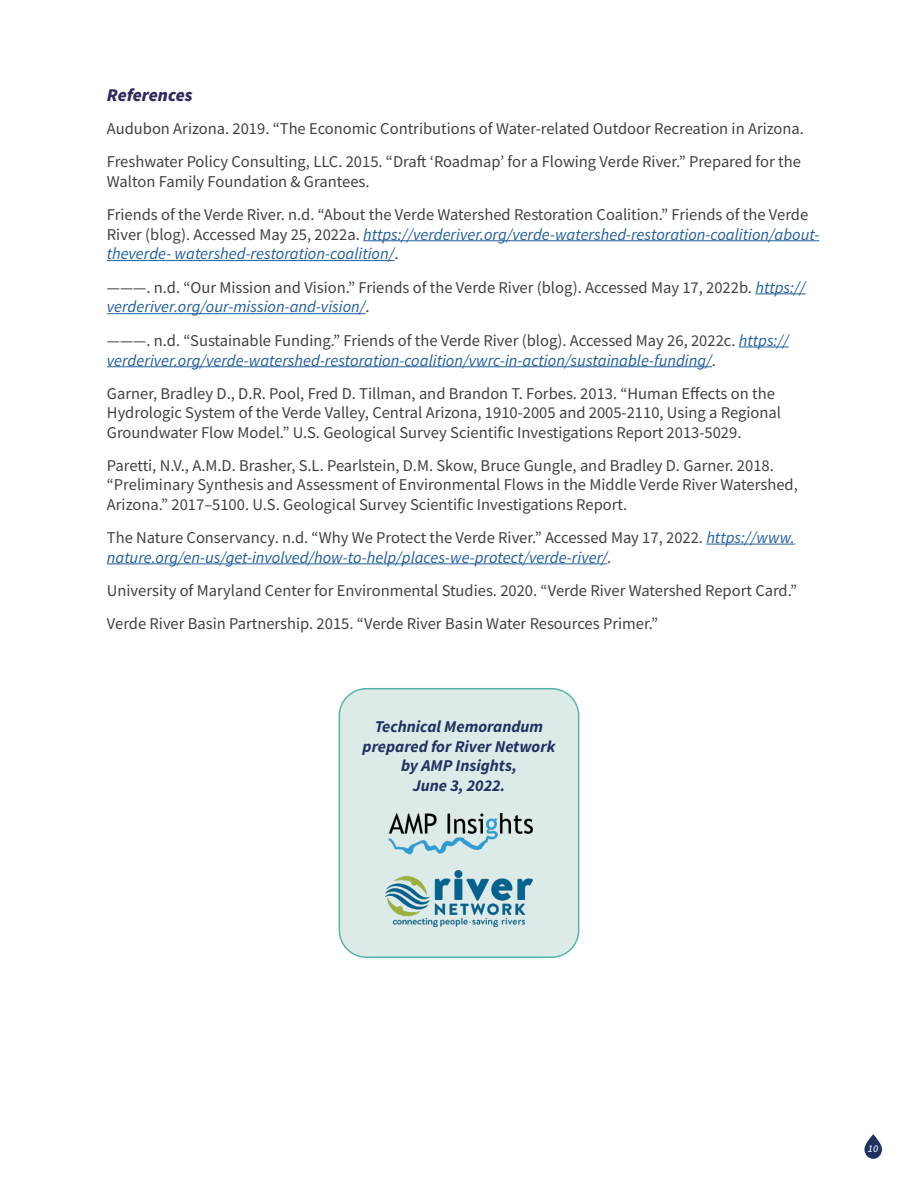
<style>
.page{position:relative;width:918px;height:1188px;background:#fff}
.page>*{position:absolute;margin:0;border:0;box-sizing:border-box;transform-origin:0 0}
.t1{font:italic 900 18px "Source Sans Pro";color:#32295d}
.t2{font:16.5px/19.5px "Source Sans Pro";color:#414042}
.t3{font:italic 16.5px/19.8px "Source Sans Pro";color:#215e9e}
.t4{font:italic 700 16.5px/19.5px "Source Sans Pro";color:#223260;text-align:center}
.t5{font:italic 600 10.5px "Source Sans Pro";color:#d1dff3}
.s1{font-style:normal;color:#414042}
.s2{font-style:italic;color:#215e9e}
</style>
<div class="page">
<svg style="left:864px;top:1134px;width:18px;height:25px"></svg>
<hr style="left:363px;top:240px;width:456px;height:1px;background:#215e9e">
<hr style="left:107px;top:260px;width:287px;height:1px;background:#215e9e">
<hr style="left:755px;top:293px;width:50px;height:1px;background:#215e9e">
<hr style="left:107px;top:313px;width:259px;height:1px;background:#215e9e">
<hr style="left:739px;top:347px;width:50px;height:1px;background:#215e9e">
<hr style="left:107px;top:366px;width:605px;height:1px;background:#215e9e">
<hr style="left:706px;top:544px;width:89px;height:1px;background:#215e9e">
<hr style="left:107px;top:563px;width:500px;height:1px;background:#215e9e">
<div style="left:339px;top:689px;width:240px;height:268px;background:#dceae8;border-radius:27px"></div>
<div style="left:339px;top:688px;width:240px;height:270px;border:2px solid #58b3a9;border-radius:27px"></div>
<img style="left:388px;top:813px;width:145px;height:41px">
<img style="left:385px;top:870px;width:148px;height:56px">
<p class="t1" style="left:107px;top:83px;width:87px">References</p>
<p class="t2" style="left:107px;top:112px;width:699px;line-height:33px">Audubon Arizona. 2019. “The Economic Contributions of Water-related Outdoor Recreation in Arizona.<br>Freshwater Policy Consulting, LLC. 2015. “Draft ‘Roadmap’ for a Flowing Verde River.” Prepared for the</p>
<p class="t2" style="left:107px;top:165px;width:703px;line-height:33px">Walton Family Foundation &amp; Grantees.<br>Friends of the Verde River. n.d. “About the Verde Watershed Restoration Coalition.” Friends of the Verde</p>
<p class="t3" style="left:107px;top:224px;width:714px"><span class="s1">River (blog). Accessed May 25, 2022a.</span> https://verderiver.org/verde-watershed-restoration-coalition/about&shy;theverde- watershed-restoration-coalition/<span class="s1">.</span></p>
<p class="t2" style="left:107px;top:277px;width:700px">———. n.d. “Our Mission and Vision.” Friends of the Verde River (blog). Accessed May 17, 2022b. <span class="s2">https:// verderiver.org/our-mission-and-vision/</span>.</p>
<p class="t3" style="left:107px;top:330px;width:683px"><span class="s1">———. n.d. “Sustainable Funding.” Friends of the Verde River (blog). Accessed May 26, 2022c.</span> https:// verderiver.org/verde-watershed-restoration-coalition/vwrc-in-action/sustainable-funding/<span class="s1">.</span></p>
<p class="t2" style="left:107px;top:383px;width:675px">Garner, Bradley D., D.R. Pool, Fred D. Tillman, and Brandon T. Forbes. 2013. “Human Effects on the<br>Hydrologic System of the Verde Valley, Central Arizona, 1910-2005 and 2005-2110, Using a Regional<br>Groundwater Flow Model.” U.S. Geological Survey Scientific Investigations Report 2013-5029.</p>
<p class="t2" style="left:107px;top:455px;width:692px">Paretti, N.V., A.M.D. Brasher, S.L. Pearlstein, D.M. Skow, Bruce Gungle, and Bradley D. Garner. 2018. “Preliminary Synthesis and Assessment of Environmental Flows in the Middle Verde River Watershed,<br>Arizona.” 2017–5100. U.S. Geological Survey Scientific Investigations Report.</p>
<p class="t3" style="left:107px;top:527px;width:690px"><span class="s1">The Nature Conservancy. n.d. “Why We Protect the Verde River.” Accessed May 17, 2022.</span> https://www. nature.org/en-us/get-involved/how-to-help/places-we-protect/verde-river/<span class="s1">.</span></p>
<p class="t2" style="left:107px;top:574px;width:692px;line-height:33px">University of Maryland Center for Environmental Studies. 2020. “Verde River Watershed Report Card.”<br>Verde River Basin Partnership. 2015. “Verde River Basin Water Resources Primer.”</p>
<p class="t4" style="left:363px;top:717px;width:194px">Technical Memorandum prepared for River Network by AMP Insights,<br>June 3, 2022.</p>
<p class="t5" style="left:868px;top:1141px;width:12px">10</p>
</div>
